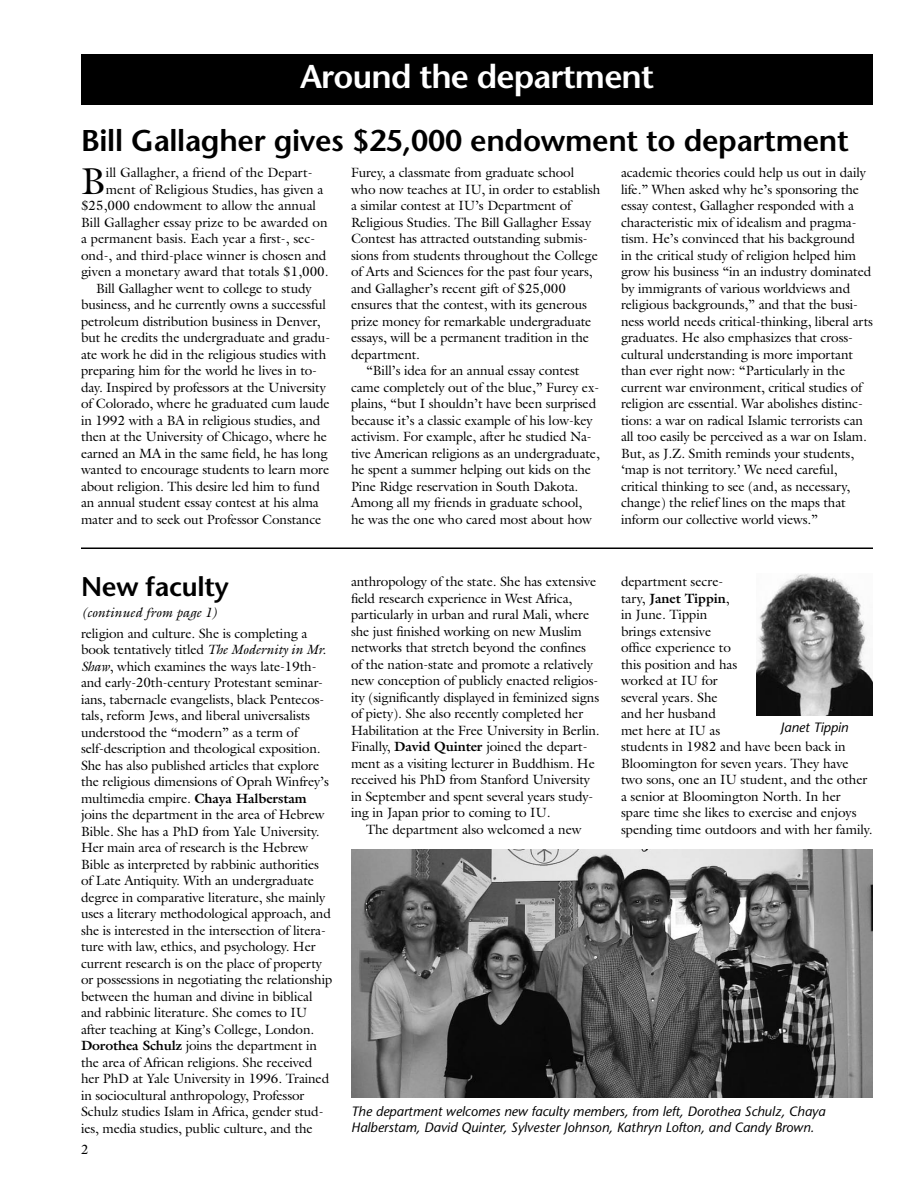
<style>
.page{position:relative;width:918px;height:1188px;background:#fff}
.page>*{position:absolute;margin:0;border:0;box-sizing:border-box;transform-origin:0 0}
.t1{font:37.8px "Galliard";color:#000}
.t2{font:600 33px "Stone Sans";letter-spacing:-.025em;color:#fff}
.t3{font:600 30px "Stone Sans";letter-spacing:-.01em;color:#000}
.t4{font:600 27px "Stone Sans";letter-spacing:-.01em;color:#000}
.t5{font:13.5px/16.5px "Galliard";letter-spacing:-.01em;color:#000}
.t6{font:italic 13.5px/16.5px "Stone Sans";color:#000}
.t7{font:italic 13.5px "Galliard";color:#000}
.s1{font-weight:700}
.s2{font-style:italic}
</style>
<div class="page">
<div style="left:82px;top:55px;width:790px;height:49px;background:#000"></div>
<div style="left:81px;top:54px;width:792px;height:51px;border:2px solid #000"></div>
<hr style="left:81px;top:548px;width:792px;height:1px;background:#000">
<img style="left:351px;top:850px;width:522px;height:247px">
<img style="left:756px;top:574px;width:117px;height:141px">
<h2 class="t2" style="left:300px;top:56px;width:355px">Around the department</h2>
<h3 class="t3" style="left:81px;top:123px;width:769px">Bill Gallagher gives $25,000 endowment to department</h3>
<p class="t5" style="left:351px;top:164px;width:225px">Furey, a classmate from graduate school</p>
<p class="t5" style="left:351px;top:181px;width:251px">who now teaches at IU, in order to establish</p>
<p class="t5" style="left:351px;top:197px;width:222px">a similar contest at IU’s Department of</p>
<p class="t5" style="left:351px;top:214px;width:242px">Religious Studies. The Bill Gallagher Essay</p>
<p class="t5" style="left:351px;top:230px;width:238px">Contest has attracted outstanding submis-</p>
<p class="t5" style="left:351px;top:247px;width:248px">sions from students throughout the College</p>
<p class="t5" style="left:351px;top:263px;width:243px">of Arts and Sciences for the past four years,</p>
<p class="t5" style="left:351px;top:280px;width:216px">and Gallagher’s recent gift of $25,000</p>
<p class="t5" style="left:351px;top:296px;width:237px">ensures that the contest, with its generous</p>
<p class="t5" style="left:351px;top:313px;width:242px">prize money for remarkable undergraduate</p>
<p class="t5" style="left:351px;top:329px;width:240px">essays, will be a permanent tradition in the</p>
<p class="t5" style="left:351px;top:346px;width:71px">department.</p>
<p class="t5" style="left:366px;top:362px;width:215px">“Bill’s idea for an annual essay contest</p>
<p class="t5" style="left:351px;top:379px;width:250px">came completely out of the blue,” Furey ex-</p>
<p class="t5" style="left:351px;top:395px;width:247px">plains, “but I shouldn’t have been surprised</p>
<p class="t5" style="left:351px;top:412px;width:243px">because it’s a classic example of his low-key</p>
<p class="t5" style="left:351px;top:428px;width:242px">activism. For example, after he studied Na-</p>
<p class="t5" style="left:351px;top:445px;width:250px">tive American religions as an undergraduate,</p>
<p class="t5" style="left:351px;top:461px;width:242px">he spent a summer helping out kids on the</p>
<p class="t5" style="left:351px;top:478px;width:229px">Pine Ridge reservation in South Dakota.</p>
<p class="t5" style="left:351px;top:494px;width:233px">Among all my friends in graduate school,</p>
<p class="t5" style="left:351px;top:511px;width:242px">he was the one who cared most about how</p>
<h1 class="t1" style="left:81px;top:157px;width:26px">B</h1>
<p class="t5" style="left:106px;top:164px;width:208px">ill Gallagher, a friend of the Depart-</p>
<p class="t5" style="left:621px;top:164px;width:254px">academic theories could help us out in daily life.” When asked why he’s sponsoring the essay contest, Gallagher responded with a characteristic mix of idealism and pragma&shy;tism. He’s convinced that his background<br>in the critical study of religion helped him grow his business “in an industry dominated by immigrants of various worldviews and religious backgrounds,” and that the busi&shy;ness world needs critical-thinking, liberal arts graduates. He also emphasizes that cross&shy;cultural understanding is more important than ever right now: “Particularly in the current war environment, critical studies of religion are essential. War abolishes distinc&shy;tions: a war on radical Islamic terrorists can all too easily be perceived as a war on Islam.<br>But, as J.Z. Smith reminds your students, ‘map is not territory.’ We need careful, critical thinking to see (and, as necessary, change) the relief lines on the maps that inform our collective world views.”</p>
<p class="t5" style="left:106px;top:181px;width:219px">ment of Religious Studies, has given a</p>
<p class="t5" style="left:81px;top:197px;width:237px">$25,000 endowment to allow the annual</p>
<p class="t5" style="left:81px;top:214px;width:248px">Bill Gallagher essay prize to be awarded on</p>
<p class="t5" style="left:81px;top:230px;width:236px">a permanent basis. Each year a first-, sec-</p>
<p class="t5" style="left:81px;top:247px;width:247px">ond-, and third-place winner is chosen and</p>
<p class="t5" style="left:81px;top:263px;width:249px">given a monetary award that totals $1,000.</p>
<p class="t5" style="left:96px;top:280px;width:217px">Bill Gallagher went to college to study</p>
<p class="t5" style="left:81px;top:296px;width:247px">business, and he currently owns a successful</p>
<p class="t5" style="left:81px;top:313px;width:241px">petroleum distribution business in Denver,</p>
<p class="t5" style="left:81px;top:329px;width:251px">but he credits the undergraduate and gradu-</p>
<p class="t5" style="left:81px;top:346px;width:247px">ate work he did in the religious studies with</p>
<p class="t5" style="left:81px;top:362px;width:238px">preparing him for the world he lives in to-</p>
<p class="t5" style="left:81px;top:379px;width:246px">day. Inspired by professors at the University</p>
<p class="t5" style="left:81px;top:395px;width:250px">of Colorado, where he graduated cum laude</p>
<p class="t5" style="left:81px;top:412px;width:241px">in 1992 with a BA in religious studies, and</p>
<p class="t5" style="left:81px;top:428px;width:248px">then at the University of Chicago, where he</p>
<p class="t5" style="left:81px;top:445px;width:248px">earned an MA in the same field, he has long</p>
<p class="t5" style="left:81px;top:461px;width:250px">wanted to encourage students to learn more</p>
<p class="t5" style="left:81px;top:478px;width:240px">about religion. This desire led him to fund</p>
<p class="t5" style="left:81px;top:494px;width:239px">an annual student essay contest at his alma</p>
<p class="t5" style="left:81px;top:511px;width:242px">mater and to seek out Professor Constance</p>
<h3 class="t4" style="left:81px;top:570px;width:149px">New faculty</h3>
<p class="t5" style="left:351px;top:573px;width:250px">anthropology of the state. She has extensive field research experience in West Africa, particularly in urban and rural Mali, where she just finished working on new Muslim networks that stretch beyond the confines of the nation-state and promote a relatively new conception of publicly enacted religios&shy;ity (significantly displayed in feminized signs of piety). She also recently completed her Habilitation at the Free University in Berlin.<br>Finally, <span class="s1">David Quinter</span> joined the depart&shy;ment as a visiting lecturer in Buddhism. He received his PhD from Stanford University in September and spent several years study&shy;ing in Japan prior to coming to IU.</p>
<p class="t5" style="left:366px;top:821px;width:217px">The department also welcomed a new</p>
<p class="t5" style="left:621px;top:573px;width:253px">department secre-<br>tary, <span class="s1">Janet Tippin</span>,<br>in June. Tippin<br>brings extensive<br>office experience to<br>this position and has<br>worked at IU for<br>several years. She<br>and her husband<br>met here at IU as<br>students in 1982 and have been back in<br>Bloomington for seven years. They have two sons, one an IU student, and the other a senior at Bloomington North. In her spare time she likes to exercise and enjoys spending time outdoors and with her family.</p>
<p class="t7" style="left:81px;top:604px;width:138px">(continued from page 1)</p>
<p class="t5" style="left:81px;top:625px;width:253px">religion and culture. She is completing a book tentatively titled <span class="s2">The Modernity in Mr.<br>Shaw</span>, which examines the ways late-19th&shy;and early-20th-century Protestant seminar&shy;ians, tabernacle evangelists, black Pentecos&shy;tals, reform Jews, and liberal universalists understood the “modern” as a term of self-description and theological exposition.<br>She has also published articles that explore the religious dimensions of Oprah Winfrey’s multimedia empire. <span class="s1">Chaya Halberstam </span>joins the department in the area of Hebrew Bible. She has a PhD from Yale University.<br>Her main area of research is the Hebrew Bible as interpreted by rabbinic authorities of Late Antiquity. With an undergraduate degree in comparative literature, she mainly uses a literary methodological approach, and she is interested in the intersection of litera&shy;ture with law, ethics, and psychology. Her current research is on the place of property or possessions in negotiating the relationship between the human and divine in biblical and rabbinic literature. She comes to IU after teaching at King’s College, London.<br><span class="s1">Dorothea Schulz</span> joins the department in the area of African religions. She received her PhD at Yale University in 1996. Trained in sociocultural anthropology, Professor Schulz studies Islam in Africa, gender stud&shy;ies, media studies, public culture, and the</p>
<p class="t6" style="left:780px;top:719px;width:70px">Janet Tippin</p>
<p class="t6" style="left:351px;top:1103px;width:476px">The department welcomes new faculty members, from left, Dorothea Schulz, Chaya<br>Halberstam, David Quinter, Sylvester Johnson, Kathryn Lofton, and Candy Brown.</p>
<p class="t5" style="left:81px;top:1141px;width:9px">2</p>
</div>
